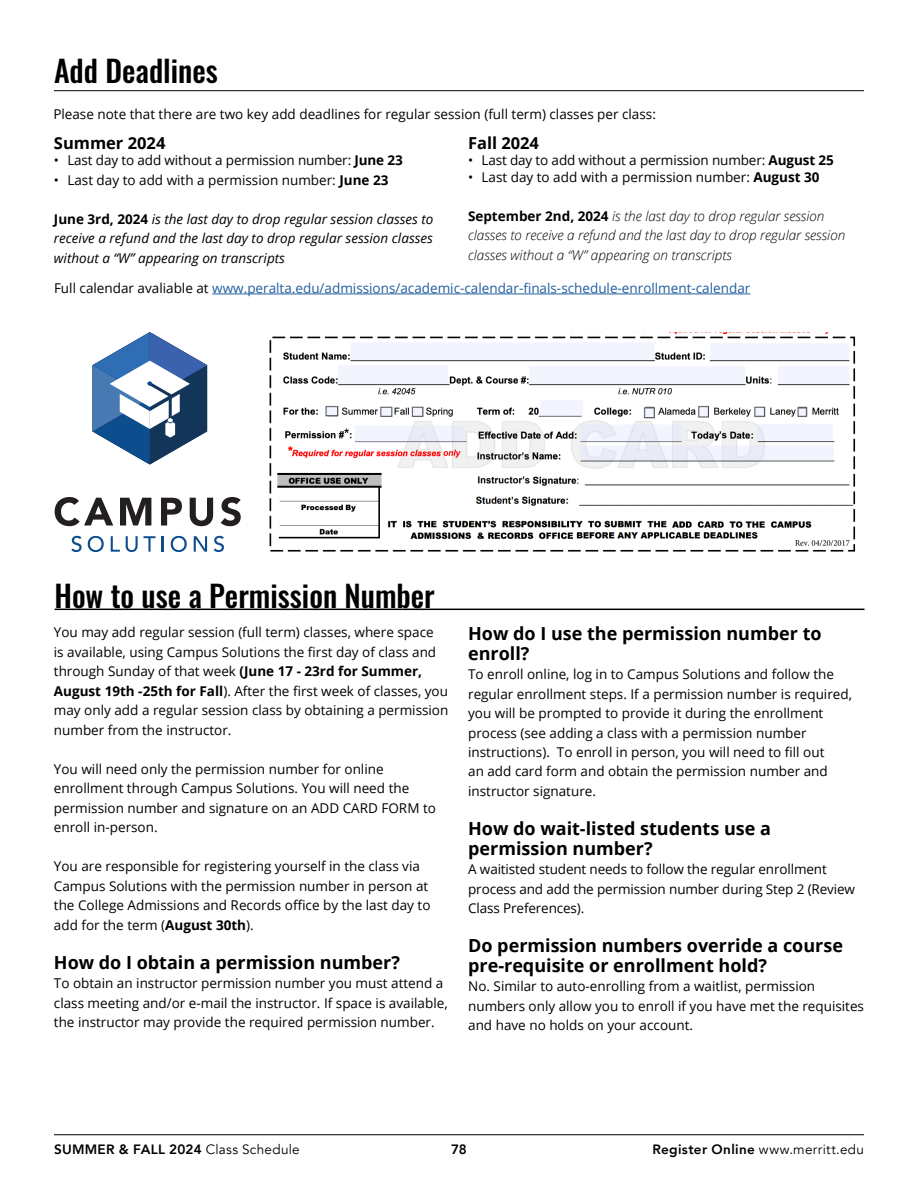
<style>
.page{position:relative;width:918px;height:1188px;background:#fff}
.page>*{position:absolute;margin:0;border:0;box-sizing:border-box;transform-origin:0 0}
.t1{font:500 30px "Oswald";color:#000}
.t2{font:700 18px/19.5px "Open Sans";color:#000}
.t3{font:700 16.5px "Open Sans";color:#000}
.t4{font:13.5px/19.5px "Open Sans";color:#000}
.t5{font:italic 300 13.5px/19.5px "Open Sans";color:#000}
.t6{font:italic 13.5px/19.5px "Open Sans";color:#000;text-align:justify}
.t7{font:13.5px "Open Sans";color:#215e9e}
.t8{font:800 13.5px "Avenir";letter-spacing:.02em;color:#000}
.t9{font:13.5px "Avenir";letter-spacing:.03em;color:#000}
.s1{font-weight:700}
.s2{font-weight:700;font-style:normal}
.s3{color:#000}
.s4{font-weight:400}
.s5{font-weight:800}
</style>
<div class="page">
<hr style="left:54px;top:1134px;width:810px;height:1px;background:#000">
<hr style="left:212px;top:294px;width:538px;height:1px;background:#215e9e">
<hr style="left:55px;top:609px;width:810px;height:1px;background:#000">
<img style="left:269px;top:332px;width:587px;height:220px">
<svg style="left:93px;top:332px;width:114px;height:132px"></svg>
<svg style="left:55px;top:497px;width:58px;height:29px"></svg>
<svg style="left:120px;top:498px;width:31px;height:28px"></svg>
<svg style="left:161px;top:498px;width:21px;height:28px"></svg>
<svg style="left:190px;top:498px;width:23px;height:28px"></svg>
<svg style="left:221px;top:497px;width:20px;height:29px"></svg>
<svg style="left:71px;top:536px;width:33px;height:16px"></svg>
<svg style="left:111px;top:536px;width:9px;height:16px"></svg>
<svg style="left:126px;top:536px;width:30px;height:16px"></svg>
<svg style="left:162px;top:536px;width:2px;height:16px"></svg>
<svg style="left:170px;top:536px;width:17px;height:16px"></svg>
<svg style="left:194px;top:536px;width:13px;height:16px"></svg>
<svg style="left:214px;top:536px;width:10px;height:16px"></svg>
<hr style="left:54px;top:90px;width:810px;height:1px;background:#000">
<h1 class="t1" style="left:54px;top:55px;width:165px">Add Deadlines</h1>
<p class="t4" style="left:53px;top:104px;width:604px">Please note that there are two key add deadlines for regular session (full term) classes per class:</p>
<p class="t3" style="left:468px;top:132px;width:73px">Fall 2024</p>
<p class="t4" style="left:468px;top:150px;width:367px">• Last day to add without a permission number: <span class="s1">August 25</span></p>
<p class="t4" style="left:468px;top:167px;width:353px">• Last day to add with a permission number: <span class="s1">August 30</span></p>
<p class="t5" style="left:468px;top:206px;width:379px"><span class="s2">September 2nd, 2024</span> is the last day to drop regular session classes to receive a refund and the last day to drop regular session classes without a “W” appearing on transcripts</p>
<p class="t3" style="left:54px;top:132px;width:113px">Summer 2024</p>
<p class="t4" style="left:54px;top:150px;width:350px">• Last day to add without a permission number: <span class="s1">June 23</span></p>
<p class="t4" style="left:54px;top:170px;width:336px">• Last day to add with a permission number: <span class="s1">June 23</span></p>
<p class="t6" style="left:54px;top:209px;width:381px"><span class="s2">June 3rd, 2024</span> is the last day to drop regular session classes to receive a refund and the last day to drop regular session classes without a “W” appearing on transcripts</p>
<p class="t7" style="left:54px;top:279px;width:698px"><span class="s3">Full calendar avaliable at</span> www.peralta.edu/admissions/academic-calendar-finals-schedule-enrollment-calendar</p>
<h1 class="t1" style="left:55px;top:580px;width:382px">How to use a Permission Number</h1>
<p class="t4" style="left:54px;top:622px;width:396px">You may add regular session (full term) classes, where space<br>is available, using Campus Solutions the first day of class and through Sunday of that week <span class="s1">(June 17 - 23rd for Summer, August 19th -25th for Fall</span>). After the first week of classes, you may only add a regular session class by obtaining a permission number from the instructor.</p>
<p class="t4" style="left:54px;top:759px;width:384px">You will need only the permission number for online enrollment through Campus Solutions. You will need the permission number and signature on an ADD CARD FORM to enroll in-person.</p>
<p class="t4" style="left:54px;top:856px;width:378px">You are responsible for registering yourself in the class via Campus Solutions with the permission number in person at the College Admissions and Records office by the last day to add for the term (<span class="s1">August 30th</span>).</p>
<h2 class="t2" style="left:54px;top:952px;width:348px">How do I obtain a permission number?</h2>
<p class="t4" style="left:54px;top:973px;width:395px">To obtain an instructor permission number you must attend a class meeting and/or e-mail the instructor. If space is available, the instructor may provide the required permission number.</p>
<h2 class="t2" style="left:468px;top:623px;width:355px">How do I use the permission number to enroll?</h2>
<p class="t4" style="left:468px;top:664px;width:385px">To enroll online, log in to Campus Solutions and follow the regular enrollment steps. If a permission number is required, you will be prompted to provide it during the enrollment process (see adding a class with a permission number instructions). To enroll in person, you will need to fill out<br>an add card form and obtain the permission number and instructor signature.</p>
<h2 class="t2" style="left:468px;top:818px;width:304px">How do wait-listed students use a permission number?</h2>
<p class="t4" style="left:468px;top:859px;width:388px">A waitisted student needs to follow the regular enrollment process and add the permission number during Step 2 (Review<br>Class Preferences).</p>
<h2 class="t2" style="left:468px;top:935px;width:376px">Do permission numbers override a course pre-requisite or enrollment hold?</h2>
<p class="t4" style="left:468px;top:976px;width:397px">No. Similar to auto-enrolling from a waitlist, permission numbers only allow you to enroll if you have met the requisites and have no holds on your account.</p>
<p class="t8" style="left:54px;top:1138px;width:247px">SUMMER &amp; FALL 2024 <span class="s4">Class Schedule</span></p>
<p class="t8" style="left:451px;top:1138px;width:17px">78</p>
<p class="t9" style="left:652px;top:1141px;width:213px"><span class="s5">Register Online</span> www.merritt.edu</p>
</div>
